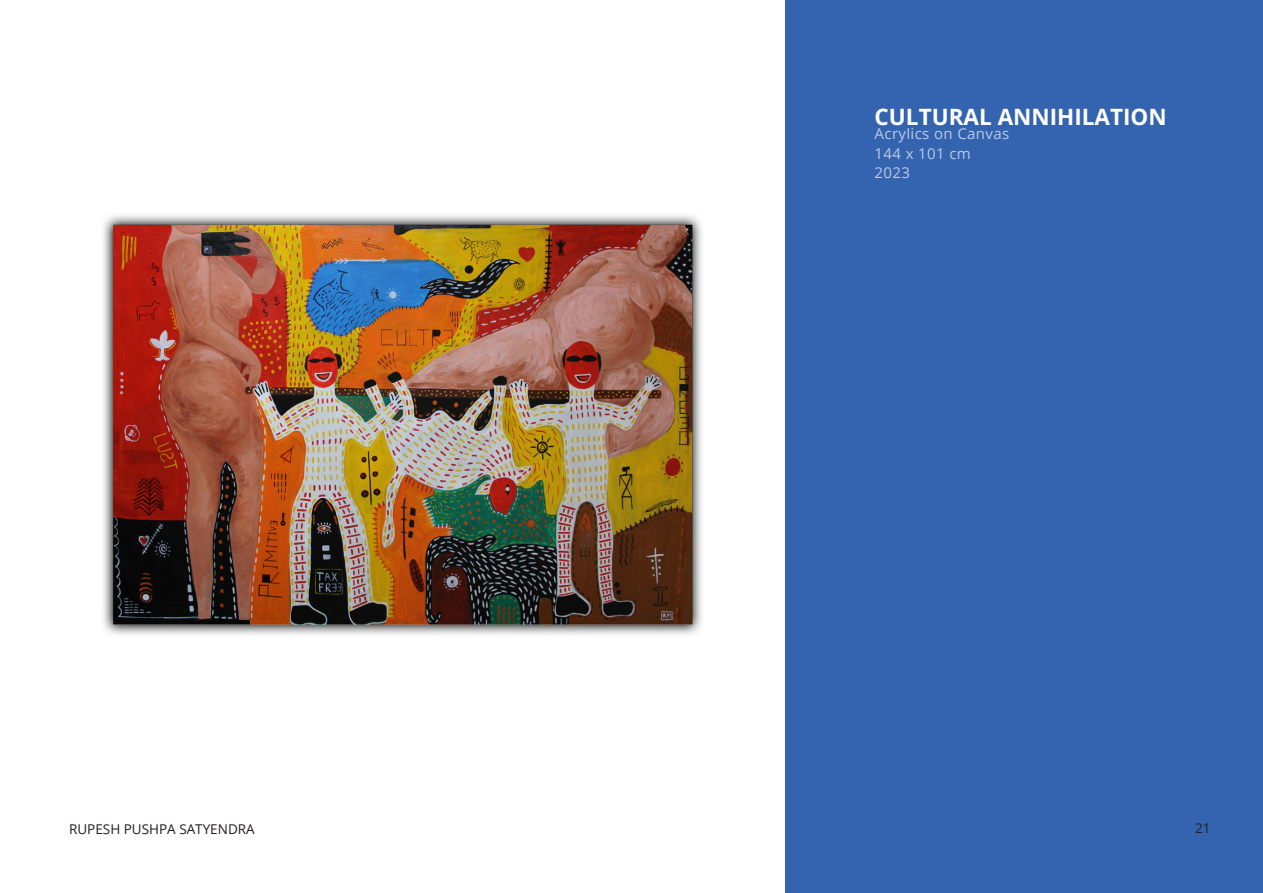
<style>
.page{position:relative;width:1263px;height:893px;background:#fff}
.page>*{position:absolute;margin:0;border:0;box-sizing:border-box;transform-origin:0 0}
.Heading_01{font:700 22.5px "Open Sans";color:#fff}
.t1{font:15px/19.5px "Open Sans";letter-spacing:.025em;color:#fff}
.t2{font:13.5px "Open Sans";color:#231f20}
</style>
<div class="page">
<div style="left:785px;top:0;width:478px;height:893px;background:#3463af"></div>
<img style="left:103px;top:215px;width:599px;height:420px">
<p class="Heading_01" style="left:875px;top:101px;width:294px">CULTURAL ANNIHILATION</p>
<p class="t1" style="left:875px;top:124px;width:136px">Acrylics on Canvas<br>144 x 101 cm<br>2023</p>
<p class="t2" style="left:69px;top:820px;width:187px">RUPESH PUSHPA SATYENDRA</p>
<p class="t2" style="left:1195px;top:819px;width:17px">21</p>
</div>
